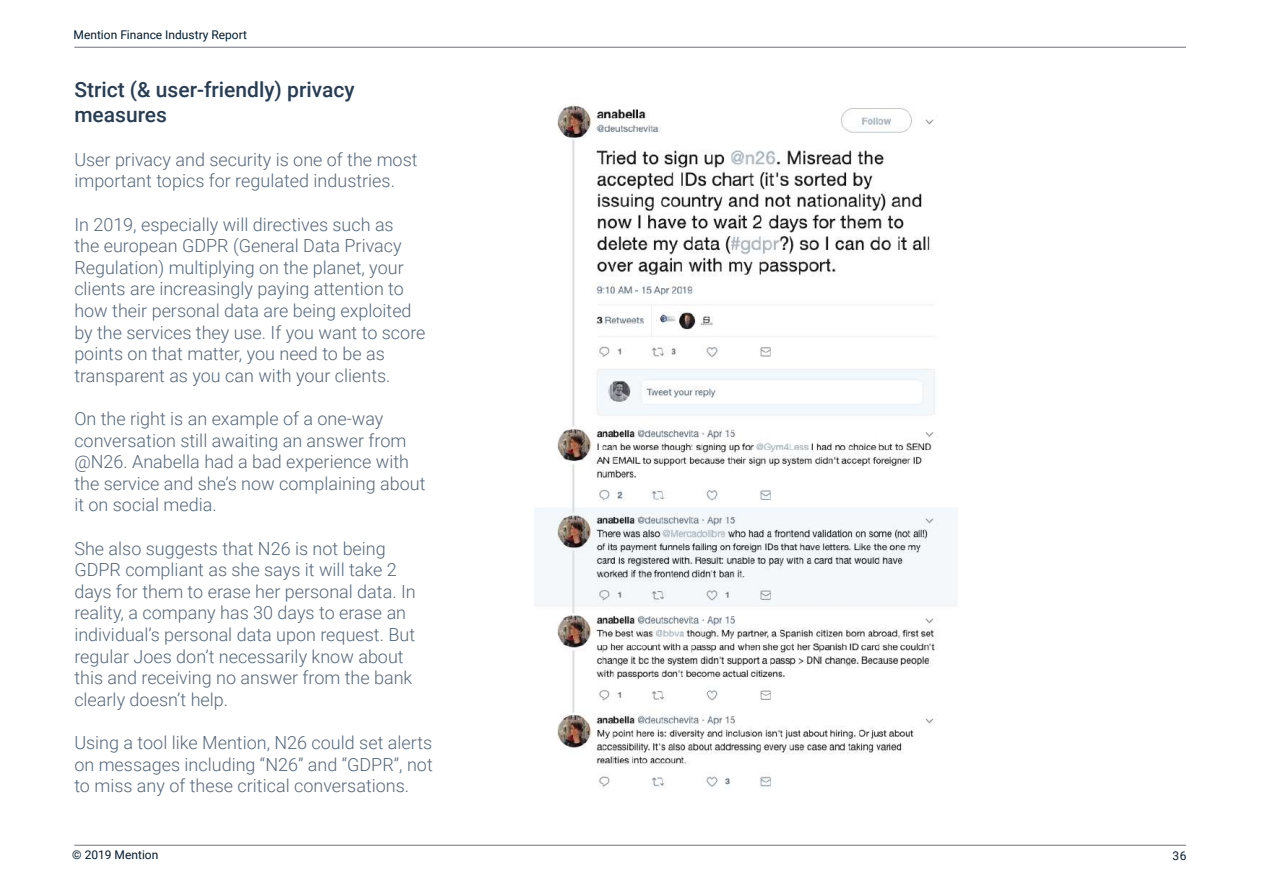
<style>
.page{position:relative;width:1263px;height:893px;background:#fff}
.page>*{position:absolute;margin:0;border:0;box-sizing:border-box;transform-origin:0 0}
.t1{font:500 21px/25.2px "Roboto";color:#263d55}
.t2{font:300 18px/21.6px "Roboto";color:#55687c}
.t3{font:12px "Roboto";color:#001b2f}
</style>
<div class="page">
<hr style="left:74px;top:47px;width:1112px;height:1px;background:#687782">
<hr style="left:74px;top:845px;width:1112px;height:1px;background:#687782">
<img style="left:534px;top:104px;width:423px;height:684px">
<p class="t3" style="left:74px;top:26px;width:175px">Mention Finance Industry Report</p>
<p class="t1" style="left:74px;top:76px;width:282px">Strict (&amp; user-friendly) privacy measures</p>
<p class="t2" style="left:74px;top:148px;width:345px">User privacy and security is one of the most important topics for regulated industries.</p>
<p class="t2" style="left:74px;top:213px;width:353px">In 2019, especially will directives such as<br>the european GDPR (General Data Privacy Regulation) multiplying on the planet, your clients are increasingly paying attention to how their personal data are being exploited by the services they use. If you want to score points on that matter, you need to be as transparent as you can with your clients.</p>
<p class="t2" style="left:74px;top:407px;width:353px">On the right is an example of a one-way conversation still awaiting an answer from @N26. Anabella had a bad experience with the service and she’s now complaining about it on social media.</p>
<p class="t2" style="left:74px;top:537px;width:343px">She also suggests that N26 is not being GDPR compliant as she says it will take 2 days for them to erase her personal data. In reality, a company has 30 days to erase an individual’s personal data upon request. But regular Joes don’t necessarily know about this and receiving no answer from the bank clearly doesn’t help.</p>
<p class="t2" style="left:74px;top:731px;width:360px;text-align:justify">Using a tool like Mention, N26 could set alerts on messages including “N26” and “GDPR”, not to miss any of these critical conversations.</p>
<p class="t3" style="left:72px;top:847px;width:88px">© 2019 Mention</p>
<p class="t3" style="left:1172px;top:847px;width:15px">36</p>
</div>
